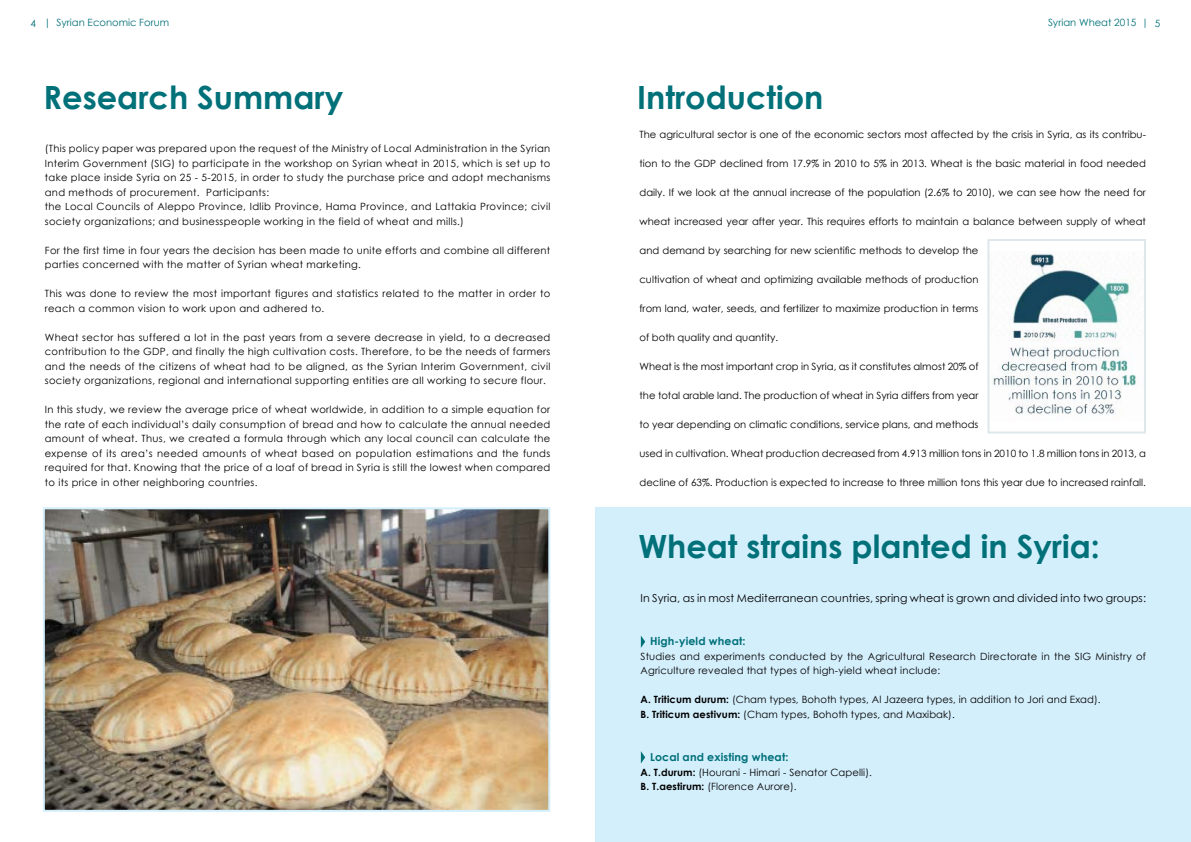
<style>
.page{position:relative;width:1191px;height:842px;background:#fff}
.page>*{position:absolute;margin:0;border:0;box-sizing:border-box;transform-origin:0 0}
.t1{font:700 32px "Century Gothic";color:#007079}
.t2{font:11px "Century Gothic";letter-spacing:.01em;color:#000}
.t3{font:700 11px "Century Gothic";letter-spacing:.01em;color:#007079}
.t4{font:10px/14.5px "Century Gothic";letter-spacing:.01em;color:#000}
.t5{font:10px/14.5px "Century Gothic";letter-spacing:.03em;color:#000}
.t6{font:10px "Century Gothic";color:#007079}
.s1{font-weight:700}
</style>
<div class="page">
<div style="left:596px;top:507px;width:595px;height:335px;background:#d4effc"></div>
<svg style="left:641px;top:751px;width:4px;height:12px"></svg>
<img style="left:46px;top:510px;width:501px;height:299px">
<div style="left:43px;top:507px;width:507px;height:305px;border:2px solid #d4effc"></div>
<img style="left:992px;top:251px;width:145px;height:164px">
<div style="left:987px;top:239px;width:159px;height:194px;border:2px solid #dde7ec"></div>
<svg style="left:641px;top:636px;width:4px;height:12px"></svg>
<p class="t6" style="left:30px;top:16px;width:140px">4 | Syrian Economic Forum</p>
<p class="t6" style="left:1048px;top:16px;width:114px">Syrian Wheat 2015 | 5</p>
<h1 class="t1" style="left:44px;top:73px;width:301px">Research Summary</h1>
<h1 class="t1" style="left:637px;top:73px;width:188px">Introduction</h1>
<p class="t5" style="left:45px;top:141px;width:507px">(This policy paper was prepared upon the request of the Ministry of Local Administration in the Syrian Interim Government (SIG) to participate in the workshop on Syrian wheat in 2015, which is set up to take place inside Syria on 25 - 5-2015, in order to study the purchase price and adopt mechanisms and methods of procurement. Participants:<br>the Local Councils of Aleppo Province, Idlib Province, Hama Province, and Lattakia Province; civil society organizations; and businesspeople working in the field of wheat and mills.)</p>
<p class="t5" style="left:45px;top:242px;width:507px">For the first time in four years the decision has been made to unite efforts and combine all different parties concerned with the matter of Syrian wheat marketing.</p>
<p class="t5" style="left:45px;top:286px;width:507px">This was done to review the most important figures and statistics related to the matter in order to reach a common vision to work upon and adhered to.</p>
<p class="t4" style="left:45px;top:329px;width:507px;text-align:justify">Wheat sector has suffered a lot in the past years from a severe decrease in yield, to a decreased contribution to the GDP, and finally the high cultivation costs. Therefore, to be the needs of farmers and the needs of the citizens of wheat had to be aligned, as the Syrian Interim Government, civil society organizations, regional and international supporting entities are all working to secure flour.</p>
<p class="t4" style="left:45px;top:402px;width:507px;text-align:justify">In this study, we review the average price of wheat worldwide, in addition to a simple equation for the rate of each individual’s daily consumption of bread and how to calculate the annual needed amount of wheat. Thus, we created a formula through which any local council can calculate the expense of its area’s needed amounts of wheat based on population estimations and the funds required for that. Knowing that the price of a loaf of bread in Syria is still the lowest when compared to its price in other neighboring countries.</p>
<p class="t4" style="left:639px;top:126px;width:508px">The agricultural sector is one of the economic sectors most affected by the crisis in Syria, as its contribu-</p>
<p class="t4" style="left:639px;top:155px;width:508px">tion to the GDP declined from 17.9% in 2010 to 5% in 2013. Wheat is the basic material in food needed</p>
<p class="t4" style="left:639px;top:184px;width:508px">daily. If we look at the annual increase of the population (2.6% to 2010), we can see how the need for</p>
<p class="t4" style="left:639px;top:213px;width:508px">wheat increased year after year. This requires efforts to maintain a balance between supply of wheat</p>
<p class="t4" style="left:639px;top:242px;width:340px">and demand by searching for new scientific methods to develop the</p>
<p class="t4" style="left:639px;top:271px;width:340px">cultivation of wheat and optimizing available methods of production</p>
<p class="t4" style="left:639px;top:300px;width:340px">from land, water, seeds, and fertilizer to maximize production in terms</p>
<p class="t4" style="left:639px;top:329px;width:140px">of both quality and quantity.</p>
<p class="t4" style="left:639px;top:358px;width:340px">Wheat is the most important crop in Syria, as it constitutes almost 20% of</p>
<p class="t4" style="left:639px;top:387px;width:340px">the total arable land. The production of wheat in Syria differs from year</p>
<p class="t4" style="left:639px;top:416px;width:340px">to year depending on climatic conditions, service plans, and methods</p>
<p class="t4" style="left:639px;top:445px;width:508px">used in cultivation. Wheat production decreased from 4.913 million tons in 2010 to 1.8 million tons in 2013, a</p>
<p class="t4" style="left:639px;top:474px;width:508px">decline of 63%. Production is expected to increase to three million tons this year due to increased rainfall.</p>
<h1 class="t1" style="left:638px;top:522px;width:463px">Wheat strains planted in Syria:</h1>
<p class="t2" style="left:640px;top:590px;width:507px">In Syria, as in most Mediterranean countries, spring wheat is grown and divided into two groups:</p>
<p class="t3" style="left:650px;top:633px;width:97px">High-yield wheat:</p>
<p class="t4" style="left:640px;top:648px;width:507px">Studies and experiments conducted by the Agricultural Research Directorate in the SIG Ministry of<br>Agriculture revealed that types of high-yield wheat include:</p>
<p class="t4" style="left:640px;top:692px;width:462px"><span class="s1">A. Triticum durum:</span> (Cham types, Bohoth types, Al Jazeera types, in addition to Jori and Exad).<br><span class="s1">B. Triticum aestivum:</span> (Cham types, Bohoth types, and Maxibak).</p>
<p class="t3" style="left:650px;top:749px;width:140px">Local and existing wheat:</p>
<p class="t4" style="left:640px;top:764px;width:233px"><span class="s1">A. T.durum:</span> (Hourani - Himari - Senator Capelli).<br><span class="s1">B. T.aestirum:</span> (Florence Aurore).</p>
</div>
